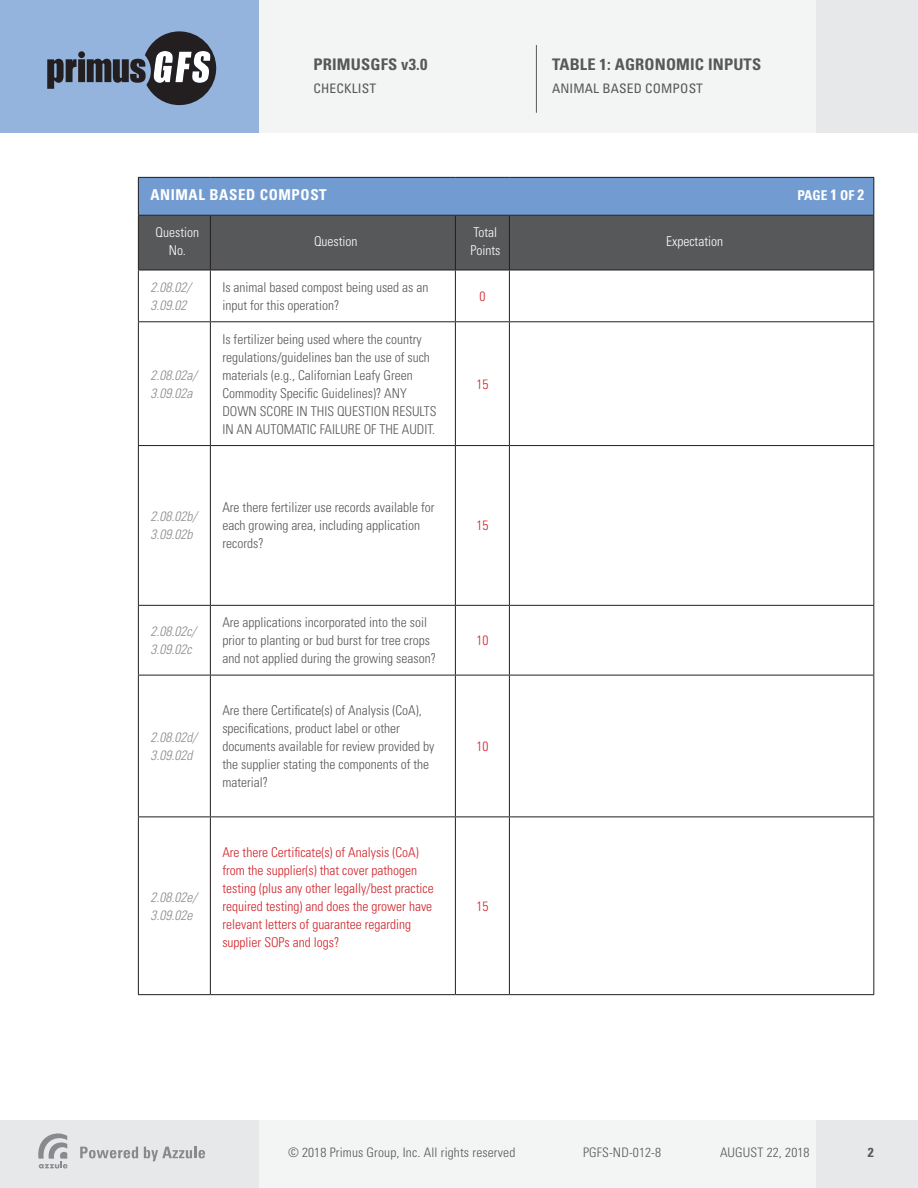
<style>
.page{position:relative;width:918px;height:1188px;background:#fff}
.page>*{position:absolute;margin:0;border:0;box-sizing:border-box;transform-origin:0 0}
.t1{font:700 condensed 16.05px "Univers LT Std";letter-spacing:.01em;color:#57585a}
.t2{font:700 condensed 15px "Univers LT Std";letter-spacing:.04em;color:#fff}
.t3{font:300 condensed 13.5px/18px "Univers LT Std";color:#57585a}
.t4{font:300 condensed 13.5px/18px "Univers LT Std";color:#d1232a}
.t5{font:italic 300 condensed 13.5px/18px "Univers LT Std";color:#898b8e}
.t6{font:300 condensed 13.5px/18px "Univers LT Std";color:#fff;text-align:center}
.t7{font:700 condensed 13.5px "Univers LT Std";color:#fff}
.t8{font:300 condensed 13.05px "Univers LT Std";letter-spacing:.01em;color:#57585a}
.t9{font:condensed 13.05px "Univers LT Std";letter-spacing:.01em;color:#57585a}
.t10{font:700 condensed 13.05px "Univers LT Std";color:#57585a}
.s1{font-size:15px}
</style>
<div class="page">
<div style="left:0;top:1120px;width:918px;height:68px;background:#f3f5f5"></div>
<div style="left:816px;top:1120px;width:102px;height:68px;background:#e7e8e9"></div>
<div style="left:0;top:1120px;width:259px;height:68px;background:#e7e8e9"></div>
<svg style="left:80px;top:1147px;width:58px;height:11px"></svg>
<svg style="left:144px;top:1147px;width:61px;height:14px"></svg>
<svg style="left:38px;top:1133px;width:30px;height:35px"></svg>
<div style="left:0;top:0;width:918px;height:132px;background:#f3f5f5"></div>
<div style="left:816px;top:0;width:102px;height:132px;background:#e7e8e9"></div>
<div style="left:0;top:0;width:259px;height:133px;background:#94b4dd"></div>
<svg style="left:47px;top:59px;width:30px;height:30px"></svg>
<div style="left:78px;top:59px;width:7px;height:23px;background:#231f20"></div>
<div style="left:78px;top:51px;width:7px;height:7px;background:#231f20;border-radius:50%"></div>
<svg style="left:87px;top:31px;width:129px;height:74px"></svg>
<hr style="left:536px;top:45px;width:1px;height:68px;background:#57585a">
<div style="left:138px;top:177px;width:736px;height:38px;background:#729cd1"></div>
<div style="left:139px;top:216px;width:734px;height:54px;background:#57585a"></div>
<hr style="left:138px;top:177px;width:72px;height:1px;background:#231f20">
<hr style="left:138px;top:178px;width:1px;height:37px;background:#231f20">
<hr style="left:210px;top:177px;width:245px;height:1px;background:#231f20">
<hr style="left:455px;top:177px;width:54px;height:1px;background:#231f20">
<hr style="left:509px;top:177px;width:365px;height:1px;background:#231f20">
<hr style="left:873px;top:178px;width:1px;height:37px;background:#231f20">
<hr style="left:138px;top:215px;width:72px;height:1px;background:#231f20">
<hr style="left:138px;top:216px;width:1px;height:54px;background:#231f20">
<hr style="left:210px;top:215px;width:245px;height:1px;background:#231f20">
<hr style="left:210px;top:216px;width:1px;height:54px;background:#231f20">
<hr style="left:455px;top:215px;width:54px;height:1px;background:#231f20">
<hr style="left:455px;top:216px;width:1px;height:54px;background:#231f20">
<hr style="left:509px;top:215px;width:365px;height:1px;background:#231f20">
<hr style="left:509px;top:216px;width:1px;height:54px;background:#231f20">
<hr style="left:873px;top:216px;width:1px;height:54px;background:#231f20">
<hr style="left:138px;top:270px;width:72px;height:1px;background:#231f20">
<hr style="left:138px;top:270px;width:1px;height:51px;background:#231f20">
<hr style="left:210px;top:270px;width:245px;height:1px;background:#231f20">
<hr style="left:210px;top:270px;width:1px;height:51px;background:#231f20">
<hr style="left:455px;top:270px;width:54px;height:1px;background:#231f20">
<hr style="left:455px;top:270px;width:1px;height:51px;background:#231f20">
<hr style="left:509px;top:270px;width:365px;height:1px;background:#231f20">
<hr style="left:509px;top:270px;width:1px;height:51px;background:#231f20">
<hr style="left:873px;top:270px;width:1px;height:51px;background:#231f20">
<hr style="left:138px;top:321px;width:72px;height:1px;background:#231f20">
<hr style="left:138px;top:322px;width:1px;height:123px;background:#231f20">
<hr style="left:210px;top:321px;width:245px;height:1px;background:#231f20">
<hr style="left:210px;top:322px;width:1px;height:123px;background:#231f20">
<hr style="left:455px;top:321px;width:54px;height:1px;background:#231f20">
<hr style="left:455px;top:322px;width:1px;height:123px;background:#231f20">
<hr style="left:509px;top:321px;width:365px;height:1px;background:#231f20">
<hr style="left:509px;top:322px;width:1px;height:123px;background:#231f20">
<hr style="left:873px;top:322px;width:1px;height:123px;background:#231f20">
<hr style="left:138px;top:445px;width:72px;height:1px;background:#231f20">
<hr style="left:138px;top:446px;width:1px;height:159px;background:#231f20">
<hr style="left:210px;top:445px;width:245px;height:1px;background:#231f20">
<hr style="left:210px;top:446px;width:1px;height:159px;background:#231f20">
<hr style="left:455px;top:445px;width:54px;height:1px;background:#231f20">
<hr style="left:455px;top:446px;width:1px;height:159px;background:#231f20">
<hr style="left:509px;top:445px;width:365px;height:1px;background:#231f20">
<hr style="left:509px;top:446px;width:1px;height:159px;background:#231f20">
<hr style="left:873px;top:446px;width:1px;height:159px;background:#231f20">
<hr style="left:138px;top:605px;width:72px;height:1px;background:#231f20">
<hr style="left:138px;top:606px;width:1px;height:69px;background:#231f20">
<hr style="left:210px;top:605px;width:245px;height:1px;background:#231f20">
<hr style="left:210px;top:606px;width:1px;height:69px;background:#231f20">
<hr style="left:455px;top:605px;width:54px;height:1px;background:#231f20">
<hr style="left:455px;top:606px;width:1px;height:69px;background:#231f20">
<hr style="left:509px;top:605px;width:365px;height:1px;background:#231f20">
<hr style="left:509px;top:606px;width:1px;height:69px;background:#231f20">
<hr style="left:873px;top:606px;width:1px;height:69px;background:#231f20">
<hr style="left:138px;top:675px;width:72px;height:1px;background:#231f20">
<hr style="left:138px;top:675px;width:1px;height:142px;background:#231f20">
<hr style="left:210px;top:675px;width:245px;height:1px;background:#231f20">
<hr style="left:210px;top:675px;width:1px;height:142px;background:#231f20">
<hr style="left:455px;top:675px;width:54px;height:1px;background:#231f20">
<hr style="left:455px;top:675px;width:1px;height:142px;background:#231f20">
<hr style="left:509px;top:675px;width:365px;height:1px;background:#231f20">
<hr style="left:509px;top:675px;width:1px;height:142px;background:#231f20">
<hr style="left:873px;top:675px;width:1px;height:142px;background:#231f20">
<hr style="left:138px;top:817px;width:72px;height:1px;background:#231f20">
<hr style="left:138px;top:817px;width:1px;height:177px;background:#231f20">
<hr style="left:210px;top:817px;width:245px;height:1px;background:#231f20">
<hr style="left:210px;top:817px;width:1px;height:177px;background:#231f20">
<hr style="left:455px;top:817px;width:54px;height:1px;background:#231f20">
<hr style="left:455px;top:817px;width:1px;height:177px;background:#231f20">
<hr style="left:509px;top:817px;width:365px;height:1px;background:#231f20">
<hr style="left:509px;top:817px;width:1px;height:177px;background:#231f20">
<hr style="left:873px;top:817px;width:1px;height:177px;background:#231f20">
<hr style="left:138px;top:994px;width:72px;height:1px;background:#231f20">
<hr style="left:210px;top:994px;width:245px;height:1px;background:#231f20">
<hr style="left:455px;top:994px;width:54px;height:1px;background:#231f20">
<hr style="left:509px;top:994px;width:365px;height:1px;background:#231f20">
<p class="t1" style="left:314px;top:55px;width:115px">PRIMUSGFS v3.0</p>
<p class="t9" style="left:314px;top:80px;width:64px">CHECKLIST</p>
<p class="t1" style="left:552px;top:55px;width:211px">TABLE 1: AGRONOMIC INPUTS</p>
<p class="t9" style="left:552px;top:80px;width:153px">ANIMAL BASED COMPOST</p>
<p class="t2" style="left:150px;top:186px;width:178px">ANIMAL BASED COMPOST</p>
<p class="t7" style="left:797px;top:187px;width:68px">PAGE <span class="s1">1</span> OF <span class="s1">2</span></p>
<p class="t6" style="left:156px;top:223px;width:45px">Question<br>No.</p>
<p class="t6" style="left:314px;top:232px;width:45px">Question</p>
<p class="t6" style="left:470px;top:223px;width:31px;text-align:left">Total<br>Points</p>
<p class="t6" style="left:666px;top:232px;width:58px">Expectation</p>
<p class="t5" style="left:150px;top:278px;width:42px">2.08.02/<br>3.09.02</p>
<p class="t3" style="left:222px;top:278px;width:208px">Is animal based compost being used as an input for this operation?</p>
<p class="t4" style="left:479px;top:287px;width:7px">0</p>
<p class="t5" style="left:150px;top:366px;width:48px">2.08.02a/<br>3.09.02a</p>
<p class="t3" style="left:222px;top:330px;width:216px">Is fertilizer being used where the country regulations/guidelines ban the use of such materials (e.g., Californian Leafy Green Commodity Specific Guidelines)? ANY DOWN SCORE IN THIS QUESTION RESULTS IN AN AUTOMATIC FAILURE OF THE AUDIT.</p>
<p class="t5" style="left:150px;top:508px;width:48px">2.08.02b/<br>3.09.02b</p>
<p class="t3" style="left:222px;top:499px;width:214px">Are there fertilizer use records available for each growing area, including application records?</p>
<p class="t5" style="left:150px;top:622px;width:47px">2.08.02c/<br>3.09.02c</p>
<p class="t3" style="left:222px;top:613px;width:215px">Are applications incorporated into the soil prior to planting or bud burst for tree crops and not applied during the growing season?</p>
<p class="t5" style="left:150px;top:728px;width:48px">2.08.02d/<br>3.09.02d</p>
<p class="t3" style="left:222px;top:701px;width:214px">Are there Certificate(s) of Analysis (CoA), specifications, product label or other documents available for review provided by the supplier stating the components of the material?</p>
<p class="t5" style="left:150px;top:888px;width:48px">2.08.02e/<br>3.09.02e</p>
<p class="t4" style="left:222px;top:843px;width:213px">Are there Certificate(s) of Analysis (CoA) from the supplier(s) that cover pathogen testing (plus any other legally/best practice required testing) and does the grower have relevant letters of guarantee regarding supplier SOPs and logs?</p>
<p class="t4" style="left:476px;top:375px;width:13px">15</p>
<p class="t4" style="left:476px;top:517px;width:13px">15</p>
<p class="t4" style="left:476px;top:631px;width:13px">10</p>
<p class="t4" style="left:476px;top:737px;width:13px">10</p>
<p class="t4" style="left:476px;top:897px;width:13px">15</p>
<p class="t8" style="left:288px;top:1145px;width:229px">© 2018 Primus Group, Inc. All rights reserved</p>
<p class="t8" style="left:583px;top:1145px;width:80px">PGFS-ND-012-8</p>
<p class="t8" style="left:720px;top:1145px;width:91px">AUGUST 22, 2018</p>
<p class="t10" style="left:868px;top:1145px;width:7px">2</p>
</div>
